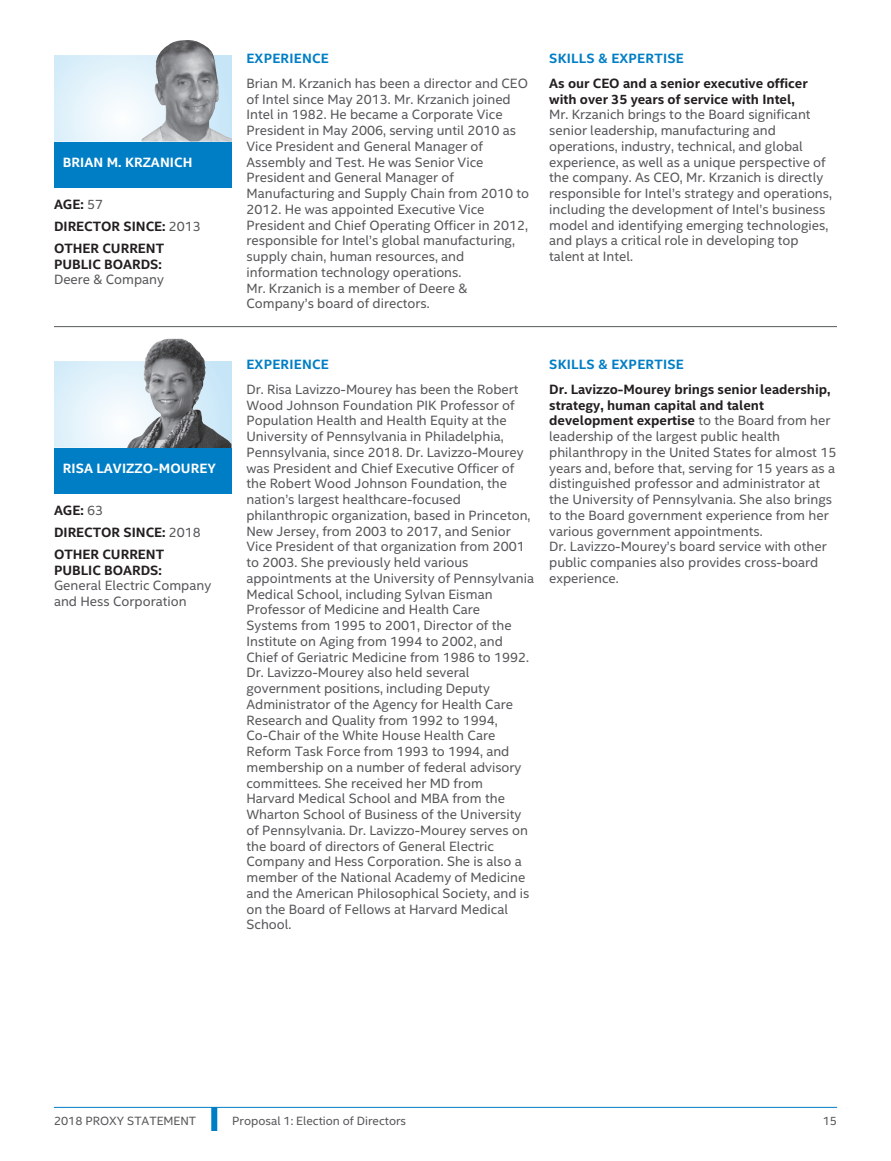
<style>
.page{position:relative;width:891px;height:1161px;background:#fff}
.page>*{position:absolute;margin:0;border:0;box-sizing:border-box;transform-origin:0 0}
.t1{font:13.5px/15.8px "Intel Clear";color:#57585a}
.t2{font:700 13.5px/21.8px "Intel Clear";color:#231f20}
.t3{font:700 13.5px "Intel Clear";letter-spacing:.015em;color:#007ec5}
.t4{font:700 13.5px "Intel Clear";letter-spacing:.005em;color:#fff}
.t5{font:12px "Intel Clear";color:#57585a}
.s1{font-weight:400;color:#57585a}
.s2{font-weight:700;color:#231f20}
</style>
<div class="page">
<div style="left:54px;top:142px;width:178px;height:46px;background:#007ec5"></div>
<img style="left:142px;top:40px;width:90px;height:102px">
<hr style="left:54px;top:326px;width:783px;height:1px;background:#57585a">
<img style="left:124px;top:339px;width:107px;height:109px">
<div style="left:54px;top:448px;width:177px;height:46px;background:#007ec5"></div>
<hr style="left:54px;top:1107px;width:783px;height:1px;background:#007ec5">
<div style="left:211px;top:1110px;width:6px;height:18px;background:#007ec5"></div>
<p class="t4" style="left:63px;top:158px;width:131px">BRIAN M. KRZANICH</p>
<p class="t2" style="left:54px;top:195px;width:148px">AGE: <span class="s1">57<br></span>DIRECTOR SINCE: <span class="s1">2013<br></span>OTHER CURRENT</p>
<p class="t2" style="left:54px;top:254px;width:109px">PUBLIC BOARDS:</p>
<p class="t1" style="left:54px;top:273px;width:112px">Deere &amp; Company</p>
<p class="t4" style="left:63px;top:464px;width:155px">RISA LAVIZZO-MOUREY</p>
<p class="t2" style="left:54px;top:501px;width:148px">AGE: <span class="s1">63<br></span>DIRECTOR SINCE: <span class="s1">2018<br></span>OTHER CURRENT</p>
<p class="t2" style="left:54px;top:560px;width:109px">PUBLIC BOARDS:</p>
<p class="t1" style="left:54px;top:579px;width:159px">General Electric Company and Hess Corporation</p>
<p class="t3" style="left:246px;top:54px;width:84px">EXPERIENCE</p>
<p class="t1" style="left:246px;top:77px;width:284px">Brian M. Krzanich has been a director and CEO of Intel since May 2013. Mr. Krzanich joined Intel in 1982. He became a Corporate Vice President in May 2006, serving until 2010 as Vice President and General Manager of Assembly and Test. He was Senior Vice President and General Manager of Manufacturing and Supply Chain from 2010 to 2012. He was appointed Executive Vice President and Chief Operating Officer in 2012, responsible for Intel’s global manufacturing, supply chain, human resources, and information technology operations.<br>Mr. Krzanich is a member of Deere &amp; Company’s board of directors.</p>
<p class="t3" style="left:549px;top:54px;width:136px">SKILLS &amp; EXPERTISE</p>
<p class="t2" style="left:549px;top:77px;width:260px;line-height:15.8px">As our CEO and a senior executive officer with over 35 years of service with Intel,</p>
<p class="t1" style="left:549px;top:108px;width:284px">Mr. Krzanich brings to the Board significant senior leadership, manufacturing and operations, industry, technical, and global experience, as well as a unique perspective of the company. As CEO, Mr. Krzanich is directly responsible for Intel’s strategy and operations, including the development of Intel’s business model and identifying emerging technologies, and plays a critical role in developing top talent at Intel.</p>
<p class="t3" style="left:246px;top:360px;width:84px">EXPERIENCE</p>
<p class="t1" style="left:246px;top:383px;width:289px">Dr. Risa Lavizzo-Mourey has been the Robert Wood Johnson Foundation PIK Professor of Population Health and Health Equity at the University of Pennsylvania in Philadelphia, Pennsylvania, since 2018. Dr. Lavizzo-Mourey was President and Chief Executive Officer of the Robert Wood Johnson Foundation, the nation’s largest healthcare-focused philanthropic organization, based in Princeton, New Jersey, from 2003 to 2017, and Senior Vice President of that organization from 2001 to 2003. She previously held various appointments at the University of Pennsylvania Medical School, including Sylvan Eisman Professor of Medicine and Health Care Systems from 1995 to 2001, Director of the Institute on Aging from 1994 to 2002, and Chief of Geriatric Medicine from 1986 to 1992.<br>Dr. Lavizzo-Mourey also held several government positions, including Deputy Administrator of the Agency for Health Care Research and Quality from 1992 to 1994, Co-Chair of the White House Health Care Reform Task Force from 1993 to 1994, and membership on a number of federal advisory committees. She received her MD from Harvard Medical School and MBA from the Wharton School of Business of the University of Pennsylvania. Dr. Lavizzo-Mourey serves on the board of directors of General Electric Company and Hess Corporation. She is also a member of the National Academy of Medicine and the American Philosophical Society, and is on the Board of Fellows at Harvard Medical School.</p>
<p class="t3" style="left:549px;top:360px;width:136px">SKILLS &amp; EXPERTISE</p>
<p class="t1" style="left:549px;top:383px;width:289px"><span class="s2">Dr. Lavizzo-Mourey brings senior leadership, strategy, human capital and talent development expertise</span> to the Board from her leadership of the largest public health philanthropy in the United States for almost 15 years and, before that, serving for 15 years as a distinguished professor and administrator at the University of Pennsylvania. She also brings to the Board government experience from her various government appointments.<br>Dr. Lavizzo-Mourey’s board service with other public companies also provides cross-board experience.</p>
<p class="t5" style="left:54px;top:1117px;width:144px">2018 PROXY STATEMENT</p>
<p class="t5" style="left:232px;top:1117px;width:175px">Proposal 1: Election of Directors</p>
<p class="t5" style="left:823px;top:1117px;width:16px">15</p>
</div>
